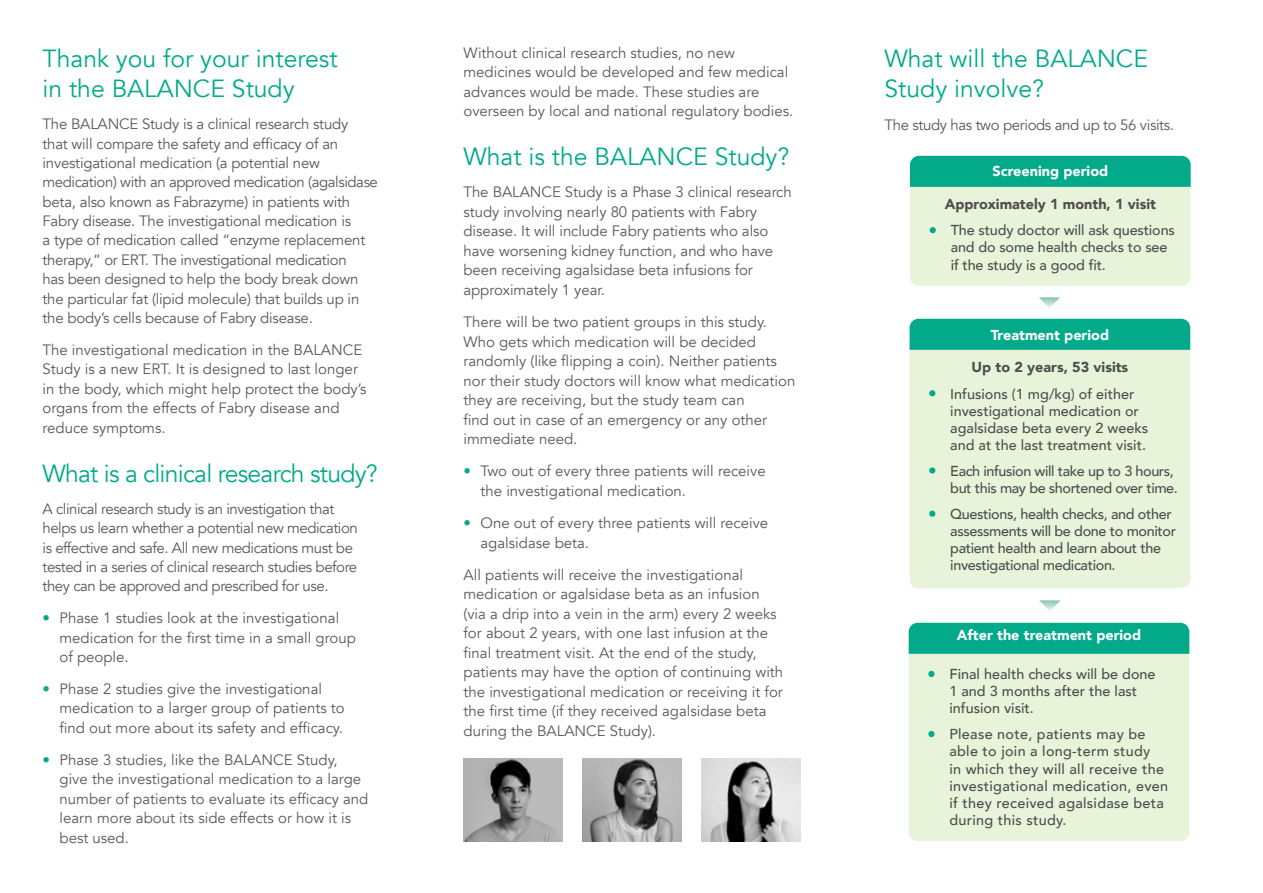
<style>
.page{position:relative;width:1263px;height:893px;background:#fff}
.page>*{position:absolute;margin:0;border:0;box-sizing:border-box;transform-origin:0 0}
.t1{font:24.75px/30px "Avenir";color:#02aa8a}
.t2{font:24.75px "Avenir";letter-spacing:-.03em;color:#02aa8a}
.t3{font:15px/19.5px "Avenir";color:#58595b}
.t4{font:15px/19.4px "Avenir";letter-spacing:-.03em;color:#58595b}
.t5{font:15px "Avenir";letter-spacing:-.025em;color:#58595b}
.t6{font:500 14.4px/17.1px "Avenir";color:#4d4d4f}
.t7{font:500 14.4px/17.1px "Avenir";letter-spacing:.02em;color:#4d4d4f}
.t8{font:500 14.4px/17.1px "Avenir";letter-spacing:-.025em;color:#4d4d4f}
.t9{font:500 14.4px/17.1px "Avenir";letter-spacing:-.03em;color:#4d4d4f}
.t10{font:900 14.4px "Avenir";color:#fff}
.t11{font:900 14.4px "Avenir";color:#4d4d4f}
.s1{color:#02aa8a}
</style>
<div class="page">
<div style="left:910px;top:156px;width:281px;height:130px;background:#e8f4d9;border-radius:9px"></div>
<div style="left:910px;top:156px;width:281px;height:31px;background:#02aa8a"></div>
<div style="left:909px;top:319px;width:281px;height:269px;background:#e8f4d9;border-radius:9px"></div>
<div style="left:909px;top:319px;width:281px;height:31px;background:#02aa8a"></div>
<svg style="left:929px;top:390px;width:6px;height:6px"></svg>
<div style="left:929px;top:467px;width:6px;height:7px;background:#02aa8a;border-radius:50%"></div>
<svg style="left:929px;top:511px;width:6px;height:6px"></svg>
<div style="left:909px;top:623px;width:280px;height:218px;background:#e8f4d9;border-radius:9px"></div>
<div style="left:909px;top:623px;width:280px;height:31px;background:#02aa8a"></div>
<svg style="left:928px;top:671px;width:6px;height:6px"></svg>
<svg style="left:928px;top:731px;width:6px;height:6px"></svg>
<svg style="left:1039px;top:297px;width:21px;height:11px"></svg>
<svg style="left:1039px;top:600px;width:21px;height:11px"></svg>
<svg style="left:930px;top:227px;width:6px;height:6px"></svg>
<img style="left:582px;top:758px;width:99px;height:84px">
<img style="left:463px;top:758px;width:99px;height:84px">
<img style="left:701px;top:758px;width:99px;height:84px">
<h1 class="t1" style="left:43px;top:44px;width:297px">Thank you for your interest in the BALANCE Study</h1>
<p class="t3" style="left:43px;top:115px;width:337px">The BALANCE Study is a clinical research study<br>that will compare the safety and efficacy of an investigational medication (a potential new medication) with an approved medication (agalsidase beta, also known as Fabrazyme) in patients with Fabry disease. The investigational medication is<br>a type of medication called “enzyme replacement therapy,” or ERT. The investigational medication<br>has been designed to help the body break down the particular fat (lipid molecule) that builds up in the body’s cells because of Fabry disease.</p>
<p class="t3" style="left:43px;top:340px;width:325px">The investigational medication in the BALANCE Study is a new ERT. It is designed to last longer in the body, which might help protect the body’s organs from the effects of Fabry disease and reduce symptoms.</p>
<h1 class="t2" style="left:43px;top:458px;width:337px">What is a clinical research study?</h1>
<p class="t4" style="left:43px;top:499px;width:317px">A clinical research study is an investigation that helps us learn whether a potential new medication is effective and safe. All new medications must be tested in a series of clinical research studies before they can be approved and prescribed for use.</p>
<p class="t3" style="left:60px;top:609px;width:298px;text-indent:-17px"><span class="s1">•</span> Phase 1 studies look at the investigational medication for the first time in a small group of people.</p>
<p class="t3" style="left:60px;top:680px;width:287px;text-indent:-17px"><span class="s1">•</span> Phase 2 studies give the investigational medication to a larger group of patients to find out more about its safety and efficacy.</p>
<p class="t3" style="left:60px;top:750px;width:310px;text-indent:-17px"><span class="s1">•</span> Phase 3 studies, like the BALANCE Study, give the investigational medication to a large number of patients to evaluate its efficacy and learn more about its side effects or how it is best used.</p>
<p class="t3" style="left:463px;top:43px;width:331px">Without clinical research studies, no new medicines would be developed and few medical advances would be made. These studies are overseen by local and national regulatory bodies.</p>
<h1 class="t1" style="left:463px;top:142px;width:327px">What is the BALANCE Study?</h1>
<p class="t3" style="left:463px;top:183px;width:330px">The BALANCE Study is a Phase 3 clinical research study involving nearly 80 patients with Fabry disease. It will include Fabry patients who also have worsening kidney function, and who have been receiving agalsidase beta infusions for approximately 1 year.</p>
<p class="t3" style="left:463px;top:313px;width:333px">There will be two patient groups in this study.<br>Who gets which medication will be decided randomly (like flipping a coin). Neither patients nor their study doctors will know what medication they are receiving, but the study team can<br>find out in case of an emergency or any other immediate need.</p>
<p class="t3" style="left:480px;top:462px;width:287px;text-indent:-17px"><span class="s1">•</span> Two out of every three patients will receive the investigational medication.</p>
<p class="t3" style="left:480px;top:514px;width:289px;text-indent:-17px"><span class="s1">•</span> One out of every three patients will receive agalsidase beta.</p>
<p class="t3" style="left:463px;top:565px;width:321px">All patients will receive the investigational medication or agalsidase beta as an infusion (via a drip into a vein in the arm) every 2 weeks for about 2 years, with one last infusion at the final treatment visit. At the end of the study, patients may have the option of continuing with the investigational medication or receiving it for the first time (if they received agalsidase beta during the BALANCE Study).</p>
<h1 class="t1" style="left:884px;top:44px;width:265px">What will the BALANCE<br>Study involve?</h1>
<p class="t5" style="left:884px;top:115px;width:291px">The study has two periods and up to 56 visits.</p>
<p class="t10" style="left:992px;top:159px;width:117px">Screening period</p>
<p class="t11" style="left:945px;top:192px;width:213px">Approximately 1 month, 1 visit</p>
<p class="t6" style="left:951px;top:221px;width:226px">The study doctor will ask questions and do some health checks to see if the study is a good fit.</p>
<p class="t10" style="left:991px;top:323px;width:120px">Treatment period</p>
<p class="t11" style="left:971px;top:355px;width:158px">Up to 2 years, 53 visits</p>
<p class="t6" style="left:950px;top:384px;width:199px">Infusions (1 mg/kg) of either investigational medication or agalsidase beta every 2 weeks and at the last treatment visit.</p>
<p class="t9" style="left:950px;top:461px;width:229px">Each infusion will take up to 3 hours, but this may be shortened over time.</p>
<p class="t8" style="left:950px;top:505px;width:227px">Questions, health checks, and other assessments will be done to monitor patient health and learn about the investigational medication.</p>
<p class="t10" style="left:957px;top:622px;width:186px">After the treatment period</p>
<p class="t6" style="left:949px;top:665px;width:208px">Final health checks will be done<br>1 and 3 months after the last infusion visit.</p>
<p class="t7" style="left:949px;top:725px;width:220px">Please note, patients may be able to join a long-term study<br>in which they will all receive the investigational medication, even if they received agalsidase beta during this study.</p>
</div>
